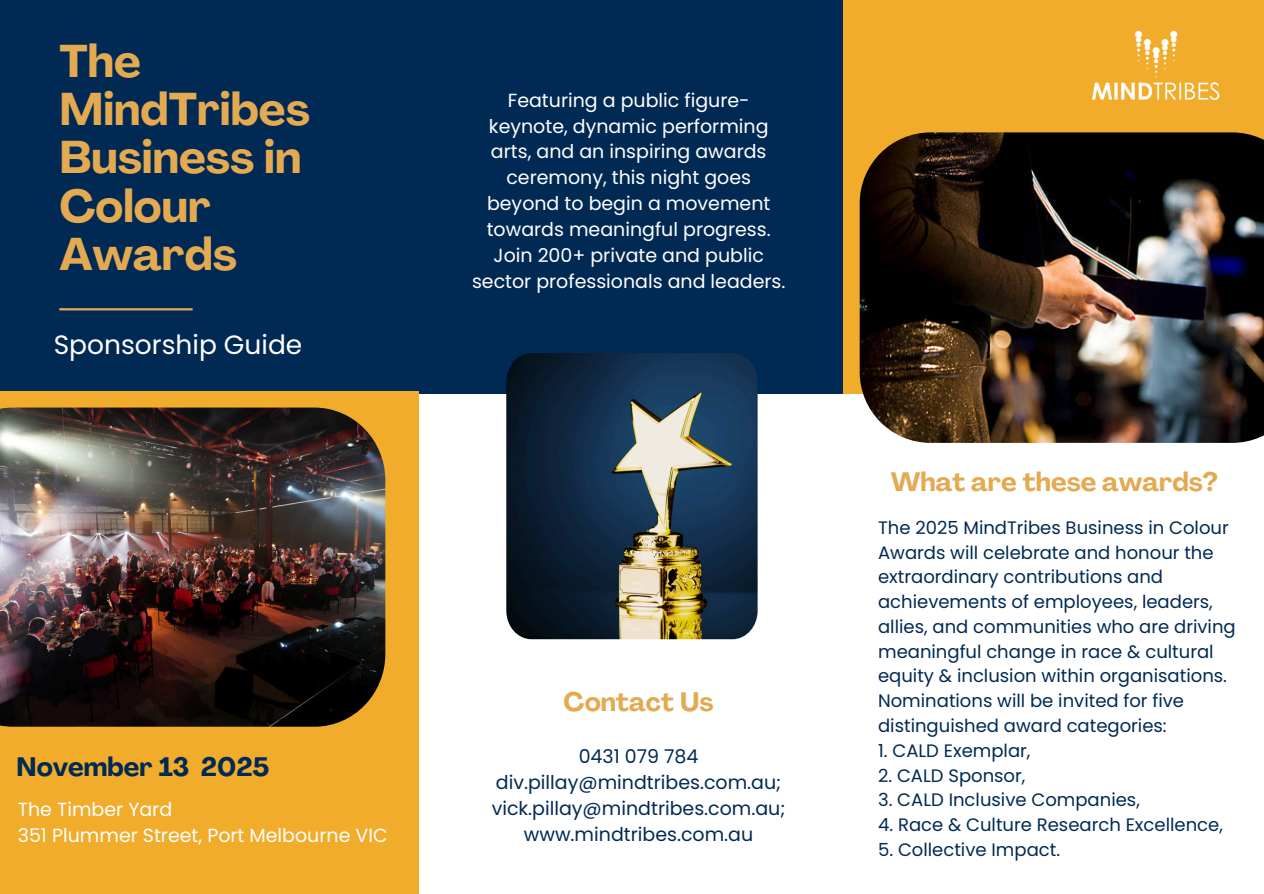
<style>
.page{position:relative;width:1264px;height:894px;background:#fff}
.page>*{position:absolute;margin:0;border:0;box-sizing:border-box;transform-origin:0 0}
.t1{font:700 45.15px/48.4px "Agrandir";color:#e4aa52}
.t2{font:26.4px "Poppins";color:#fff}
.t3{font:700 26.25px "Agrandir";color:#e4aa52}
.t4{font:700 26.25px "Agrandir";color:#002a54}
.t5{font:18.9px/26px "Poppins";color:#fff;text-align:center}
.t6{font:18.9px "Poppins";color:#002a54}
.t7{font:18px/24.8px "Poppins";color:#002a54}
</style>
<div class="page">
<div style="left:788px;top:0;width:475px;height:394px;background:#f1ac2b"></div>
<div style="left:0;top:0;width:842px;height:394px;background:#002a54"></div>
<div style="left:0;top:391px;width:419px;height:502px;background:#f1ac2b"></div>
<img style="left:859px;top:132px;width:404px;height:311px">
<img style="left:0;top:407px;width:385px;height:319px">
<img style="left:506px;top:353px;width:251px;height:286px">
<hr style="left:59px;top:308px;width:134px;height:2px;background:#e4aa52">
<img style="left:1092px;top:30px;width:128px;height:70px">
<p class="t1" style="left:59px;top:41px;width:252px">The<br>MindTribes<br>Business in<br>Colour<br>Awards</p>
<p class="t2" style="left:54px;top:326px;width:250px">Sponsorship Guide</p>
<p class="t5" style="left:472px;top:87px;width:315px">Featuring a public figure&shy;keynote, dynamic performing arts, and an inspiring awards ceremony, this night goes beyond to begin a movement towards meaningful progress.<br>Join 200+ private and public sector professionals and leaders.</p>
<p class="t4" style="left:17px;top:756px;width:254px">November 13 2025</p>
<p class="t5" style="left:18px;top:796px;width:156px">The Timber Yard</p>
<p class="t5" style="left:18px;top:822px;width:371px">351 Plummer Street, Port Melbourne VIC</p>
<p class="t3" style="left:563px;top:690px;width:151px">Contact Us</p>
<p class="t6" style="left:578px;top:743px;width:121px">0431 079 784</p>
<p class="t6" style="left:496px;top:769px;width:287px">div.pillay@mindtribes.com.au;</p>
<p class="t6" style="left:491px;top:795px;width:295px">vick.pillay@mindtribes.com.au;</p>
<p class="t6" style="left:524px;top:820px;width:231px">www.mindtribes.com.au</p>
<h2 class="t3" style="left:890px;top:471px;width:329px">What are these awards?</h2>
<p class="t7" style="left:878px;top:515px;width:359px">The 2025 MindTribes Business in Colour Awards will celebrate and honour the extraordinary contributions and achievements of employees, leaders, allies, and communities who are driving meaningful change in race &amp; cultural equity &amp; inclusion within organisations.</p>
<h2 class="t7" style="left:878px;top:688px;width:307px">Nominations will be invited for five distinguished award categories:</h2>
<h2 class="t7" style="left:878px;top:738px;width:154px">1. CALD Exemplar,</h2>
<p class="t7" style="left:878px;top:762px;width:149px">2. CALD Sponsor,</p>
<p class="t7" style="left:878px;top:787px;width:263px">3. CALD Inclusive Companies,</p>
<p class="t7" style="left:878px;top:812px;width:346px">4. Race &amp; Culture Research Excellence,</p>
<p class="t7" style="left:878px;top:837px;width:183px">5. Collective Impact.</p>
</div>
